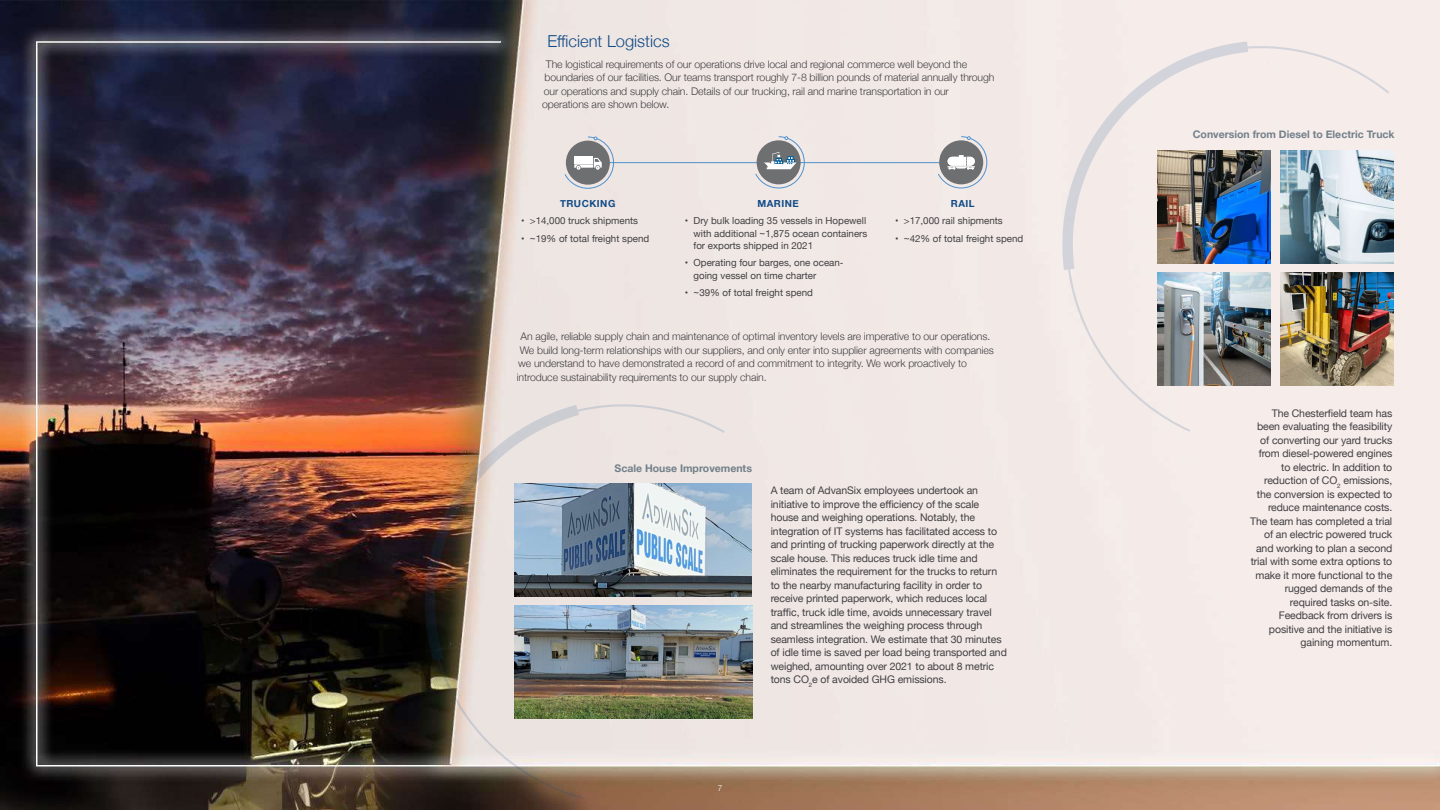
<style>
.page{position:relative;width:1440px;height:810px;background:#fff}
.page>*{position:absolute;margin:0;border:0;box-sizing:border-box;transform-origin:0 0}
.t1{font:300 16.5px "Helvetica Neue";color:#114b86}
.t2{font:10.5px/13.5px "Helvetica Neue";letter-spacing:-.01em;color:#414042;text-align:right}
.t3{font:300 10.5px/13.5px "Helvetica Neue";letter-spacing:-.01em;color:#414042}
.t4{font:700 10.5px "Helvetica Neue";color:#72808a}
.t5{font:9.75px/12.7px "Helvetica Neue";color:#414042;text-align:justify}
.t6{font:700 9.75px "Helvetica Neue";letter-spacing:.05em;color:#114b86}
.t7{font:300 8.25px "Helvetica Neue";color:#fff}
</style>
<div class="page">
<img style="left:0;top:0;width:1440px;height:810px">
<div style="left:1038px;top:22px;width:354px;height:412px;background:#f5ecea"></div>
<img style="left:1157px;top:272px;width:113px;height:113px">
<img style="left:1157px;top:150px;width:113px;height:113px">
<img style="left:1280px;top:150px;width:113px;height:113px">
<img style="left:1280px;top:272px;width:113px;height:113px">
<img style="left:398px;top:377px;width:329px;height:424px">
<img style="left:515px;top:605px;width:238px;height:114px">
<img style="left:514px;top:484px;width:238px;height:113px">
<hr style="left:588px;top:162px;width:375px;height:1px;background:#5091cd">
<svg style="left:937px;top:136px;width:51px;height:53px;background:#b1b0b3"></svg>
<svg style="left:755px;top:136px;width:50px;height:53px;background:#a6a9ad"></svg>
<svg style="left:564px;top:136px;width:50px;height:53px;background:#a7a7aa"></svg>
<div style="left:574px;top:156px;width:19px;height:8px;background:#fff"></div>
<h1 class="t1" style="left:547px;top:28px;width:124px">Efficient Logistics</h1>
<p class="t3" style="left:542px;top:57px;width:454px;text-indent:4px">The logistical requirements of our operations drive local and regional commerce well beyond the boundaries of our facilities. Our teams transport roughly 7-8 billion pounds of material annually through our operations and supply chain. Details of our trucking, rail and marine transportation in our operations are shown below.</p>
<p class="t6" style="left:560px;top:196px;width:57px">TRUCKING</p>
<p class="t5" style="left:521px;top:215px;width:118px">• &gt;14,000 truck shipments</p>
<p class="t5" style="left:521px;top:233px;width:130px">• ~19% of total freight spend</p>
<p class="t6" style="left:757px;top:196px;width:43px">MARINE</p>
<p class="t5" style="left:694px;top:215px;width:175px;text-indent:-9px">• Dry bulk loading 35 vessels in Hopewell with additional ~1,875 ocean containers for exports shipped in 2021</p>
<p class="t5" style="left:694px;top:257px;width:152px;text-indent:-9px">• Operating four barges, one ocean&shy;going vessel on time charter</p>
<p class="t5" style="left:685px;top:287px;width:130px">• ~39% of total freight spend</p>
<p class="t6" style="left:951px;top:196px;width:25px">RAIL</p>
<p class="t5" style="left:895px;top:215px;width:109px">• &gt;17,000 rail shipments</p>
<p class="t5" style="left:895px;top:233px;width:130px">• ~42% of total freight spend</p>
<p class="t3" style="left:517px;top:329px;width:479px;text-indent:4px">An agile, reliable supply chain and maintenance of optimal inventory levels are imperative to our operations.<br>We build long-term relationships with our suppliers, and only enter into supplier agreements with companies we understand to have demonstrated a record of and commitment to integrity. We work proactively to introduce sustainability requirements to our supply chain.</p>
<p class="t4" style="left:615px;top:460px;width:139px">Scale House Improvements</p>
<p class="t2" style="left:771px;top:484px;width:238px;text-align:left">A team of AdvanSix employees undertook an initiative to improve the efficiency of the scale house and weighing operations. Notably, the integration of IT systems has facilitated access to and printing of trucking paperwork directly at the scale house. This reduces truck idle time and eliminates the requirement for the trucks to return to the nearby manufacturing facility in order to receive printed paperwork, which reduces local traffic, truck idle time, avoids unnecessary travel and streamlines the weighing process through seamless integration. We estimate that 30 minutes of idle time is saved per load being transported and weighed, amounting over 2021 to about 8 metric tons CO<sub>2</sub>e of avoided GHG emissions.</p>
<p class="t7" style="left:718px;top:781px;width:6px">7</p>
<p class="t4" style="left:1193px;top:126px;width:203px">Conversion from Diesel to Electric Truck</p>
<p class="t2" style="left:1250px;top:407px;width:144px">The Chesterfield team has been evaluating the feasibility of converting our yard trucks from diesel-powered engines to electric. In addition to reduction of CO<sub>2</sub> emissions, the conversion is expected to reduce maintenance costs.<br>The team has completed a trial of an electric powered truck and working to plan a second trial with some extra options to make it more functional to the rugged demands of the required tasks on-site.<br>Feedback from drivers is positive and the initiative is gaining momentum.</p>
</div>
